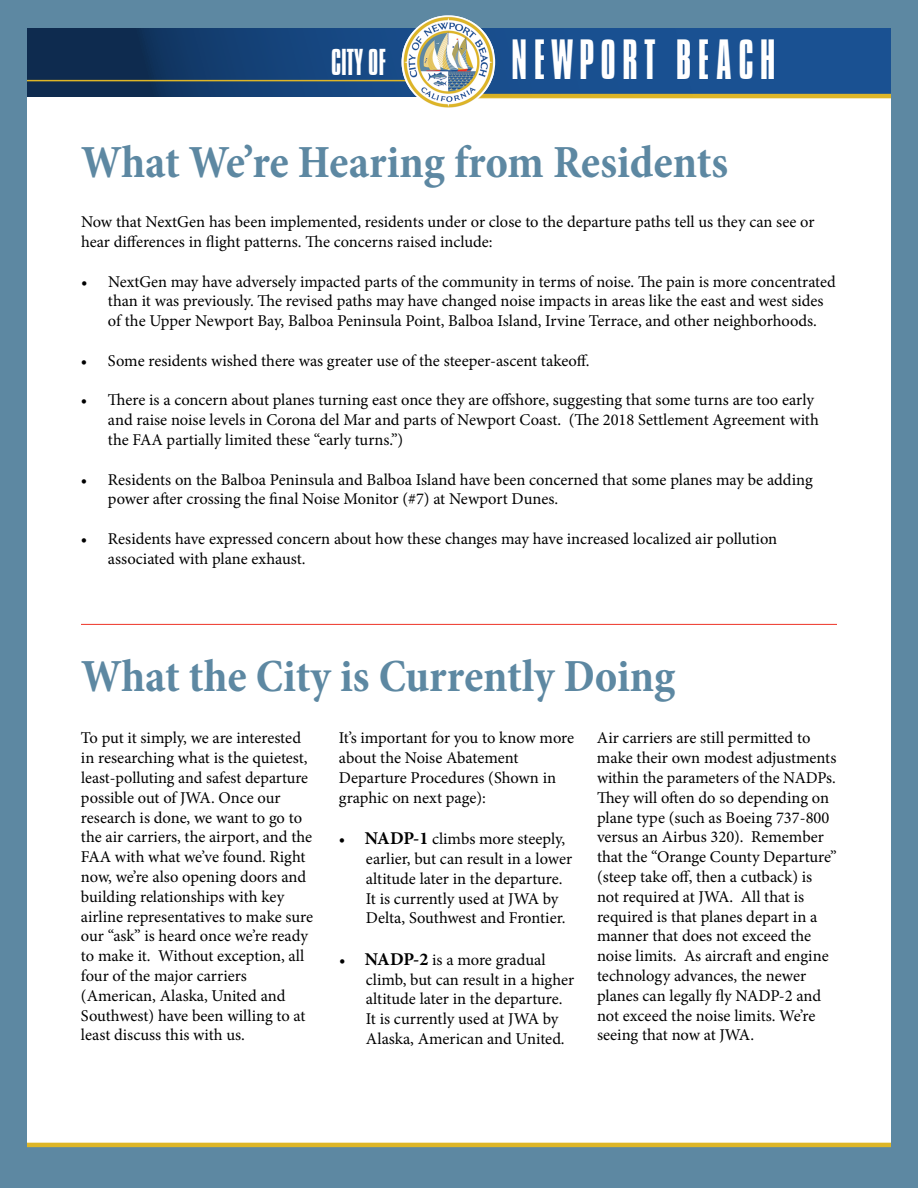
<style>
.page{position:relative;width:918px;height:1188px;background:#5d88a2}
.page>*{position:absolute;margin:0;border:0;box-sizing:border-box;transform-origin:0 0}
.t1{font:300 48.75px "Compacta BT";letter-spacing:.13em;color:#fff}
.t2{font:700 condensed 46.5px "Minion Pro";letter-spacing:-.005em;color:#5d88a2}
.t3{font:300 32.25px "Compacta BT";color:#fff}
.t4{font:16.5px/19.8px "Minion Pro";letter-spacing:-.005em;color:#000}
.s1{font-weight:700;font-size:18px}
</style>
<div class="page">
<div style="left:27px;top:28px;width:864px;height:1135px;background:#fff"></div>
<div style="left:27px;top:1146px;width:864px;height:17px;background:#5d88a2"></div>
<hr style="left:444px;top:94px;width:447px;height:4px;background:#deb627">
<hr style="left:27px;top:1143px;width:864px;height:4px;background:#deb627">
<svg style="left:27px;top:28px;width:864px;height:68px;background:#1a477c"></svg>
<hr style="left:27px;top:80px;width:382px;height:1px;background:#deb627">
<img style="left:402px;top:16px;width:92px;height:92px">
<hr style="left:81px;top:624px;width:756px;height:1px;background:#ee3325">
<h3 class="t3" style="left:331px;top:43px;width:56px">CITY OF</h3>
<h1 class="t1" style="left:511px;top:32px;width:266px">NEWPORT BEACH</h1>
<h2 class="t2" style="left:81px;top:130px;width:649px">What We’re Hearing from Residents</h2>
<p class="t4" style="left:81px;top:212px;width:735px">Now that NextGen has been implemented, residents under or close to the departure paths tell us they can see or hear differences in flight patterns. The concerns raised include:</p>
<p class="t4" style="left:108px;top:271px;width:729px;text-indent:-27px">• NextGen may have adversely impacted parts of the community in terms of noise. The pain is more concentrated than it was previously. The revised paths may have changed noise impacts in areas like the east and west sides of the Upper Newport Bay, Balboa Peninsula Point, Balboa Island, Irvine Terrace, and other neighborhoods.</p>
<p class="t4" style="left:81px;top:351px;width:510px">• Some residents wished there was greater use of the steeper-ascent takeoff.</p>
<p class="t4" style="left:108px;top:390px;width:712px;text-indent:-27px">• There is a concern about planes turning east once they are offshore, suggesting that some turns are too early and raise noise levels in Corona del Mar and parts of Newport Coast. (The 2018 Settlement Agreement with the FAA partially limited these “early turns.”)</p>
<p class="t4" style="left:108px;top:469px;width:706px;text-indent:-27px">• Residents on the Balboa Peninsula and Balboa Island have been concerned that some planes may be adding power after crossing the final Noise Monitor (#7) at Newport Dunes.</p>
<p class="t4" style="left:108px;top:529px;width:671px;text-indent:-27px">• Residents have expressed concern about how these changes may have increased localized air pollution associated with plane exhaust.</p>
<h2 class="t2" style="left:81px;top:644px;width:596px">What the City is Currently Doing</h2>
<p class="t4" style="left:81px;top:728px;width:234px">To put it simply, we are interested in researching what is the quietest, least-polluting and safest departure possible out of JWA. Once our research is done, we want to go to the air carriers, the airport, and the FAA with what we’ve found. Right now, we’re also opening doors and building relationships with key airline representatives to make sure our “ask” is heard once we’re ready to make it. Without exception, all four of the major carriers (American, Alaska, United and Southwest) have been willing to at least discuss this with us.</p>
<p class="t4" style="left:339px;top:728px;width:237px">It’s important for you to know more about the Noise Abatement<br>Departure Procedures (Shown in graphic on next page):</p>
<p class="t4" style="left:366px;top:829px;width:208px;text-indent:-27px">• <span class="s1">NADP-1</span> climbs more steeply, earlier, but can result in a lower altitude later in the departure.<br>It is currently used at JWA by<br>Delta, Southwest and Frontier.</p>
<p class="t4" style="left:366px;top:950px;width:210px;text-indent:-27px">• <span class="s1">NADP-2</span> is a more gradual climb, but can result in a higher altitude later in the departure.<br>It is currently used at JWA by<br>Alaska, American and United.</p>
<p class="t4" style="left:597px;top:728px;width:241px">Air carriers are still permitted to make their own modest adjustments within the parameters of the NADPs.<br>They will often do so depending on plane type (such as Boeing 737-800 versus an Airbus 320). Remember that the “Orange County Departure” (steep take off, then a cutback) is not required at JWA. All that is required is that planes depart in a manner that does not exceed the noise limits. As aircraft and engine technology advances, the newer planes can legally fly NADP-2 and not exceed the noise limits. We’re seeing that now at JWA.</p>
</div>
